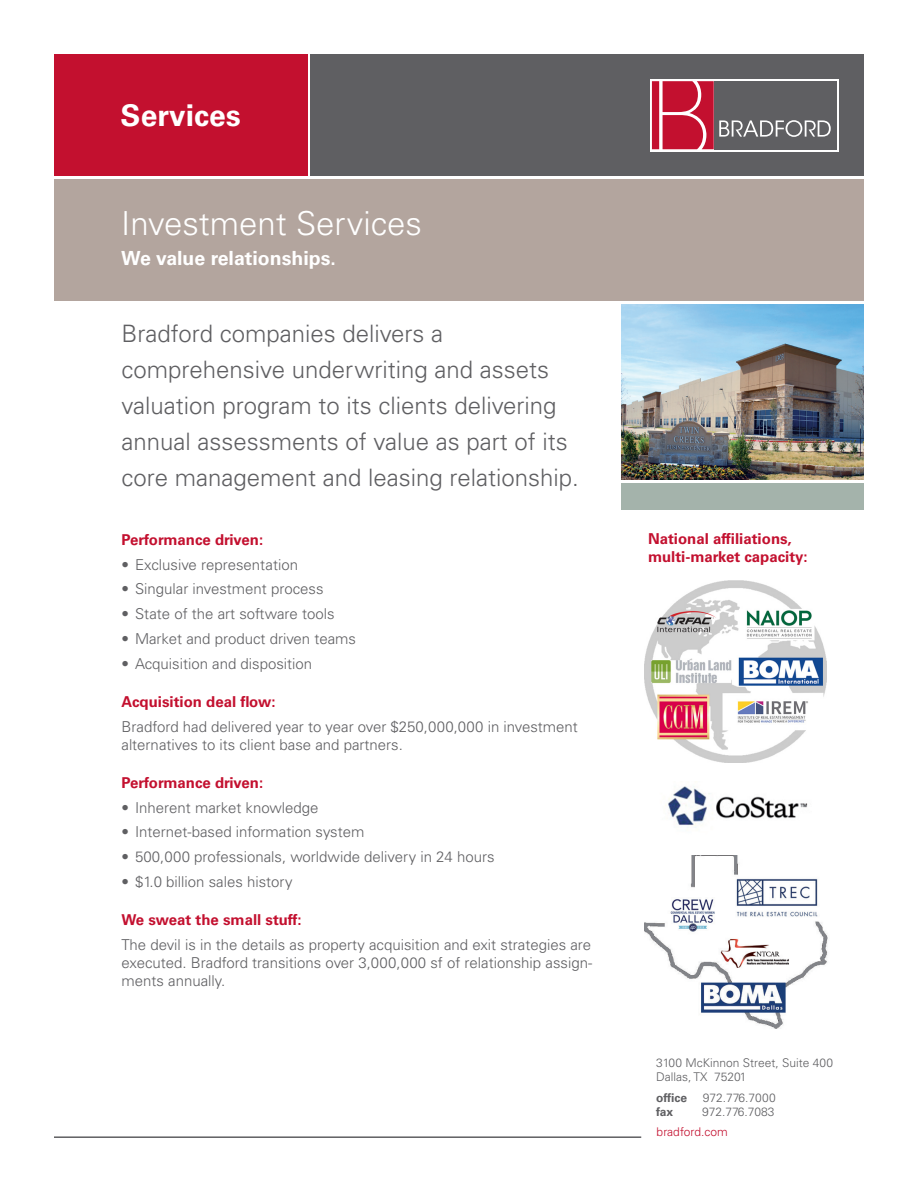
<style>
.page{position:relative;width:918px;height:1188px;background:#fff}
.page>*{position:absolute;margin:0;border:0;box-sizing:border-box;transform-origin:0 0}
.t1{font:300 33px "Univers LT Std";color:#fff}
.t2{font:700 30px "Univers LT Std";color:#fff}
.t3{font:300 24px/36px "Univers LT Std";color:#5f5f62}
.t4{font:700 19.5px "Univers LT Std";color:#fff}
.t5{font:300 15px/18px "Univers LT Std";color:#5f5f62}
.t6{font:700 15px/18px "Univers LT Std";color:#c3102f}
.t7{font:300 12px "Univers LT Std";color:#5f5f62}
.t8{font:300 12px "Univers LT Std";color:#c3102f}
.t9{font:700 12px "Univers LT Std";color:#5f5f62}
</style>
<div class="page">
<img style="left:621px;top:304px;width:243px;height:176px">
<div style="left:621px;top:483px;width:243px;height:27px;background:#a4b3ab"></div>
<div style="left:311px;top:54px;width:553px;height:122px;background:#5f5f62"></div>
<div style="left:54px;top:54px;width:253px;height:122px;background:#c3102f"></div>
<div style="left:54px;top:179px;width:810px;height:122px;background:#b3a59e"></div>
<svg style="left:650px;top:79px;width:189px;height:73px;background:#e9e2e3"></svg>
<div style="left:652px;top:81px;width:7px;height:68px;background:#c3102f"></div>
<div style="left:714px;top:81px;width:122px;height:68px;background:#5f5f62"></div>
<svg style="left:663px;top:81px;width:168px;height:68px"></svg>
<img style="left:645px;top:581px;width:181px;height:181px">
<img style="left:665px;top:786px;width:143px;height:42px">
<img style="left:645px;top:855px;width:183px;height:174px">
<hr style="left:54px;top:1136px;width:587px;height:2px;background:#5f5f62">
<p class="t2" style="left:121px;top:97px;width:122px">Services</p>
<p class="t1" style="left:121px;top:203px;width:302px">Investment Services</p>
<p class="t4" style="left:121px;top:247px;width:216px">We value relationships.</p>
<p class="t3" style="left:122px;top:316px;width:459px">Bradford companies delivers a comprehensive underwriting and assets valuation program to its clients delivering annual assessments of value as part of its core management and leasing relationship.</p>
<p class="t6" style="left:122px;top:531px;width:143px">Performance driven:</p>
<p class="t5" style="left:122px;top:555px;width:178px">• Exclusive representation</p>
<p class="t5" style="left:122px;top:580px;width:204px">• Singular investment process</p>
<p class="t5" style="left:122px;top:605px;width:215px">• State of the art software tools</p>
<p class="t5" style="left:122px;top:630px;width:236px">• Market and product driven teams</p>
<p class="t5" style="left:122px;top:654px;width:192px">• Acquisition and disposition</p>
<p class="t6" style="left:122px;top:693px;width:156px">Acquisition deal flow:</p>
<p class="t5" style="left:122px;top:717px;width:458px">Bradford had delivered year to year over $250,000,000 in investment alternatives to its client base and partners.</p>
<p class="t6" style="left:122px;top:774px;width:143px">Performance driven:</p>
<p class="t5" style="left:122px;top:798px;width:199px">• Inherent market knowledge</p>
<p class="t5" style="left:122px;top:823px;width:244px">• Internet-based information system</p>
<p class="t5" style="left:122px;top:848px;width:375px">• 500,000 professionals, worldwide delivery in 24 hours</p>
<p class="t5" style="left:122px;top:873px;width:173px">• $1.0 billion sales history</p>
<p class="t6" style="left:122px;top:911px;width:182px">We sweat the small stuff:</p>
<p class="t5" style="left:122px;top:936px;width:472px;text-align:justify">The devil is in the details as property acquisition and exit strategies are executed. Bradford transitions over 3,000,000 sf of relationship assign&shy;ments annually.</p>
<p class="t6" style="left:648px;top:530px;width:161px">National affiliations, multi-market capacity:</p>
<p class="t7" style="left:656px;top:1056px;width:178px">3100 McKinnon Street, Suite 400</p>
<p class="t7" style="left:656px;top:1070px;width:92px">Dallas, TX 75201</p>
<p class="t9" style="left:656px;top:1090px;width:33px">office</p>
<p class="t7" style="left:703px;top:1090px;width:74px">972.776.7000</p>
<p class="t9" style="left:656px;top:1105px;width:18px">fax</p>
<p class="t7" style="left:702px;top:1105px;width:74px">972.776.7083</p>
<p class="t8" style="left:657px;top:1125px;width:73px">bradford.com</p>
</div>
